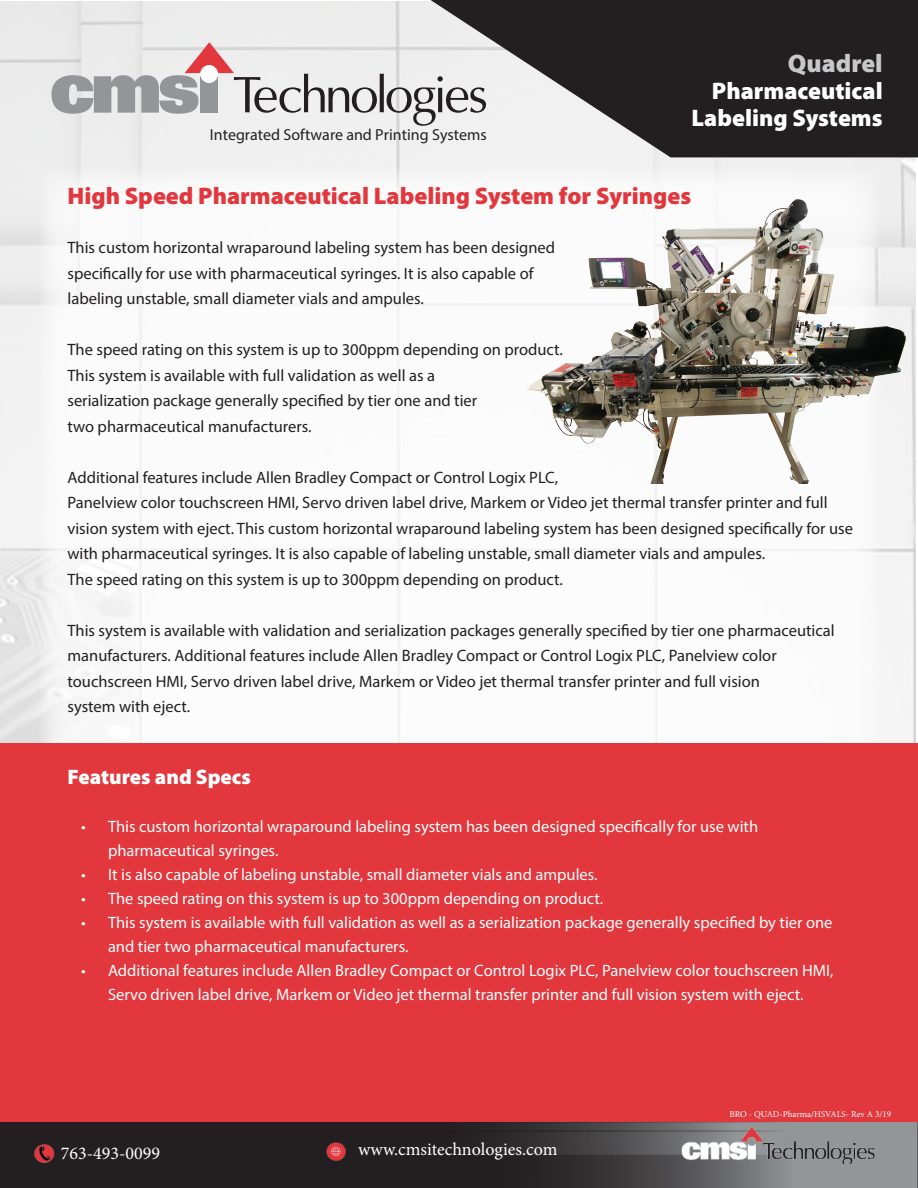
<style>
.page{position:relative;width:918px;height:1188px;background:#fff}
.page>*{position:absolute;margin:0;border:0;box-sizing:border-box;transform-origin:0 0}
.t1{font:900 25.5px "Myriad Pro";color:#c7c8ca}
.t2{font:900 24px "Myriad Pro";color:#e1373d}
.t3{font:900 24px "Myriad Pro";color:#fff}
.t4{font:900 21px "Myriad Pro";color:#fff}
.t5{font:18px "Minion Pro";color:#fff}
.t6{font:16.5px/25.5px "Myriad Pro";color:#231f20}
.t7{font:16.5px/24px "Myriad Pro";color:#fff}
.t8{font:15.9px "Myriad Pro";color:#231f20}
.t9{font:9px "Minion Pro";color:#fff}
</style>
<div class="page">
<img style="left:0;top:2px;width:915px;height:1121px">
<div style="left:37px;top:166px;width:846px;height:935px;background:#fff"></div>
<div style="left:1px;top:743px;width:917px;height:388px;background:#e1373d"></div>
<svg style="left:431px;top:0;width:487px;height:157px;fill:#231f20"></svg>
<div style="left:0;top:1123px;width:918px;height:65px;background:#231f20"></div>
<img style="left:507px;top:1123px;width:411px;height:65px">
<img style="left:677px;top:1122px;width:229px;height:41px">
<img style="left:34px;top:1144px;width:21px;height:19px">
<img style="left:326px;top:1142px;width:20px;height:19px">
<svg style="left:51px;top:42px;width:435px;height:84px"></svg>
<img style="left:527px;top:194px;width:386px;height:289px">
<p class="t8" style="left:210px;top:125px;width:278px">Integrated Software and Printing Systems</p>
<p class="t1" style="left:788px;top:47px;width:96px">Quadrel</p>
<p class="t3" style="left:712px;top:75px;width:172px">Pharmaceutical</p>
<p class="t3" style="left:691px;top:102px;width:193px">Labeling Systems</p>
<p class="t2" style="left:68px;top:180px;width:625px">High Speed Pharmaceutical Labeling System for Syringes</p>
<p class="t6" style="left:68px;top:235px;width:489px">This custom horizontal wraparound labeling system has been designed</p>
<p class="t6" style="left:68px;top:260px;width:468px">specifically for use with pharmaceutical syringes. It is also capable of</p>
<p class="t6" style="left:68px;top:286px;width:358px">labeling unstable, small diameter vials and ampules.</p>
<p class="t6" style="left:68px;top:337px;width:497px">The speed rating on this system is up to 300ppm depending on product.</p>
<p class="t6" style="left:68px;top:362px;width:369px">This system is available with full validation as well as a</p>
<p class="t6" style="left:68px;top:388px;width:411px">serialization package generally specified by tier one and tier</p>
<p class="t6" style="left:68px;top:413px;width:246px">two pharmaceutical manufacturers.</p>
<p class="t6" style="left:68px;top:464px;width:492px">Additional features include Allen Bradley Compact or Control Logix PLC,</p>
<p class="t6" style="left:68px;top:490px;width:787px">Panelview color touchscreen HMI, Servo driven label drive, Markem or Video jet thermal transfer printer and full vision system with eject. This custom horizontal wraparound labeling system has been designed specifically for use with pharmaceutical syringes. It is also capable of labeling unstable, small diameter vials and ampules.</p>
<p class="t6" style="left:68px;top:566px;width:497px">The speed rating on this system is up to 300ppm depending on product.</p>
<p class="t6" style="left:68px;top:617px;width:769px">This system is available with validation and serialization packages generally specified by tier one pharmaceutical manufacturers. Additional features include Allen Bradley Compact or Control Logix PLC, Panelview color</p>
<p class="t6" style="left:68px;top:668px;width:694px">touchscreen HMI, Servo driven label drive, Markem or Video jet thermal transfer printer and full vision</p>
<p class="t6" style="left:68px;top:694px;width:124px">system with eject.</p>
<p class="t4" style="left:68px;top:763px;width:185px">Features and Specs</p>
<p class="t7" style="left:108px;top:814px;width:652px;text-indent:-27px">• This custom horizontal wraparound labeling system has been designed specifically for use with pharmaceutical syringes.</p>
<p class="t7" style="left:81px;top:862px;width:518px">• It is also capable of labeling unstable, small diameter vials and ampules.</p>
<p class="t7" style="left:81px;top:886px;width:524px">• The speed rating on this system is up to 300ppm depending on product.</p>
<p class="t7" style="left:108px;top:910px;width:726px;text-indent:-27px">• This system is available with full validation as well as a serialization package generally specified by tier one and tier two pharmaceutical manufacturers.</p>
<p class="t7" style="left:81px;top:958px;width:754px;text-align:center">• Additional features include Allen Bradley Compact or Control Logix PLC, Panelview color touchscreen HMI,<br>Servo driven label drive, Markem or Video jet thermal transfer printer and full vision system with eject.</p>
<p class="t5" style="left:61px;top:1141px;width:101px">763-493-0099</p>
<p class="t5" style="left:358px;top:1137px;width:201px">www.cmsitechnologies.com</p>
<p class="t9" style="left:729px;top:1108px;width:163px">BRO - QUAD-Pharma/HSVALS- Rev A 3/19</p>
</div>
